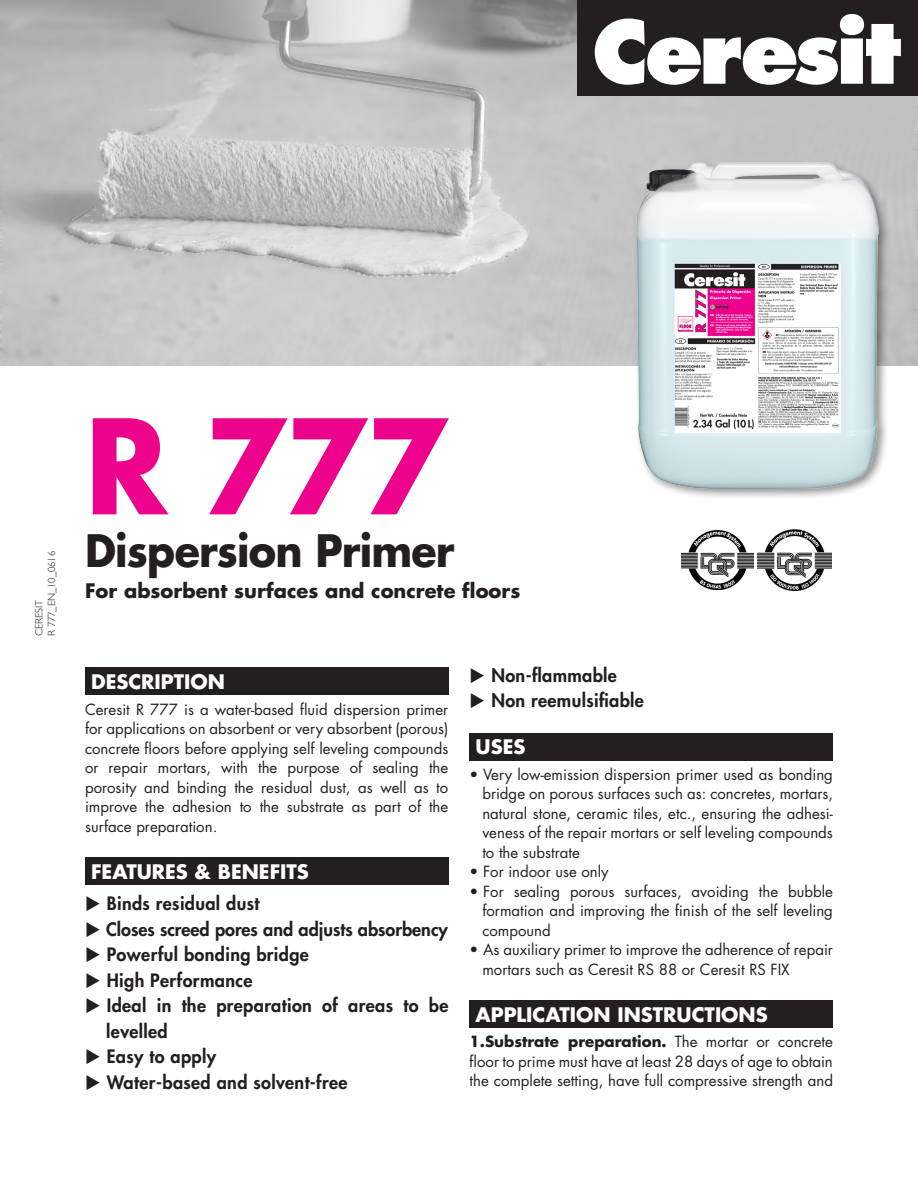
<style>
.page{position:relative;width:918px;height:1188px;background:#fff}
.page>*{position:absolute;margin:0;border:0;box-sizing:border-box;transform-origin:0 0}
.Producto{font:700 127.5px "Futura";color:#ed028c;scale:.95 1}
.Descrip_Corta{font:700 43.5px "Futura";letter-spacing:-.02em;color:#231f20;scale:.95 1}
.Por{font:700 19.5px "Futura";color:#fff}
.Descripción_Generica{font:700 19.5px "Futura";color:#231f20}
.t1{font:800 18px/25.5px "Futura";letter-spacing:.02em;color:#231f20}
.t2{font:800 18px "Futura";color:#231f20}
.t3{font:15px/19.5px "Futura";color:#231f20;text-align:justify}
.t4{font:300 10.5px/12.6px "Gill Sans";color:#231f20}
.s1{font-weight:700}
</style>
<div class="page">
<div style="left:85px;top:668px;width:363px;height:27px;background:#231f20"></div>
<div style="left:85px;top:857px;width:363px;height:28px;background:#231f20"></div>
<div style="left:470px;top:733px;width:363px;height:27px;background:#231f20"></div>
<div style="left:470px;top:1000px;width:363px;height:28px;background:#231f20"></div>
<img style="left:0;top:0;width:918px;height:366px">
<div style="left:578px;top:0;width:340px;height:95px;background:#231f20"></div>
<svg style="left:595px;top:14px;width:306px;height:71px"></svg>
<img style="left:682px;top:531px;width:71px;height:58px">
<img style="left:758px;top:529px;width:73px;height:62px">
<div style="left:633px;top:159px;width:258px;height:342px;background:#231f20;opacity:.5"></div>
<img style="left:637px;top:163px;width:242px;height:326px">
<p class="t4" style="left:33px;top:636px;width:87px;rotate:-90deg">CERESIT<br>R 777_EN_10_0616</p>
<p class="Producto" style="left:85px;top:382px;width:384px">R 777</p>
<p class="Descrip_Corta" style="left:85px;top:521px;width:390px">Dispersion Primer</p>
<p class="Descripción_Generica" style="left:85px;top:578px;width:437px">For absorbent surfaces and concrete floors</p>
<p class="Por" style="left:91px;top:669px;width:135px">DESCRIPTION</p>
<p class="t3" style="left:85px;top:700px;width:365px">Ceresit R 777 is a water-based fluid dispersion primer for applications on absorbent or very absorbent (porous) concrete floors before applying self leveling compounds or repair mortars, with the purpose of sealing the porosity and binding the residual dust, as well as to improve the adhesion to the substrate as part of the surface preparation.</p>
<p class="Por" style="left:91px;top:858px;width:219px">FEATURES &amp; BENEFITS</p>
<p class="t1" style="left:107px;top:891px;width:154px">Binds residual dust</p>
<p class="t2" style="left:106px;top:918px;width:343px">Closes screed pores and adjusts absorbency</p>
<p class="t1" style="left:107px;top:942px;width:204px">Powerful bonding bridge</p>
<p class="t1" style="left:107px;top:967px;width:147px">High Performance</p>
<p class="t1" style="left:106px;top:993px;width:344px">Ideal in the preparation of areas to be levelled</p>
<p class="t1" style="left:107px;top:1044px;width:111px">Easy to apply</p>
<p class="t1" style="left:107px;top:1069px;width:242px">Water-based and solvent-free</p>
<p class="t1" style="left:491px;top:662px;width:127px">Non-flammable</p>
<p class="t1" style="left:491px;top:688px;width:154px">Non reemulsifiable</p>
<p class="Por" style="left:476px;top:734px;width:51px">USES</p>
<p class="t3" style="left:482px;top:765px;width:352px;text-indent:-13px">• Very low-emission dispersion primer used as bonding bridge on porous surfaces such as: concretes, mortars, natural stone, ceramic tiles, etc., ensuring the adhesi&shy;veness of the repair mortars or self leveling compounds to the substrate</p>
<p class="t3" style="left:470px;top:862px;width:141px">• For indoor use only</p>
<p class="t3" style="left:482px;top:882px;width:352px;text-indent:-13px">• For sealing porous surfaces, avoiding the bubble formation and improving the finish of the self leveling compound</p>
<p class="t3" style="left:482px;top:940px;width:352px;text-indent:-13px">• As auxiliary primer to improve the adherence of repair mortars such as Ceresit RS 88 or Ceresit RS FIX</p>
<p class="Por" style="left:476px;top:1002px;width:294px">APPLICATION INSTRUCTIONS</p>
<p class="t3" style="left:470px;top:1032px;width:365px"><span class="s1">1.Substrate preparation.</span> The mortar or concrete floor to prime must have at least 28 days of age to obtain the complete setting, have full compressive strength and</p>
</div>
